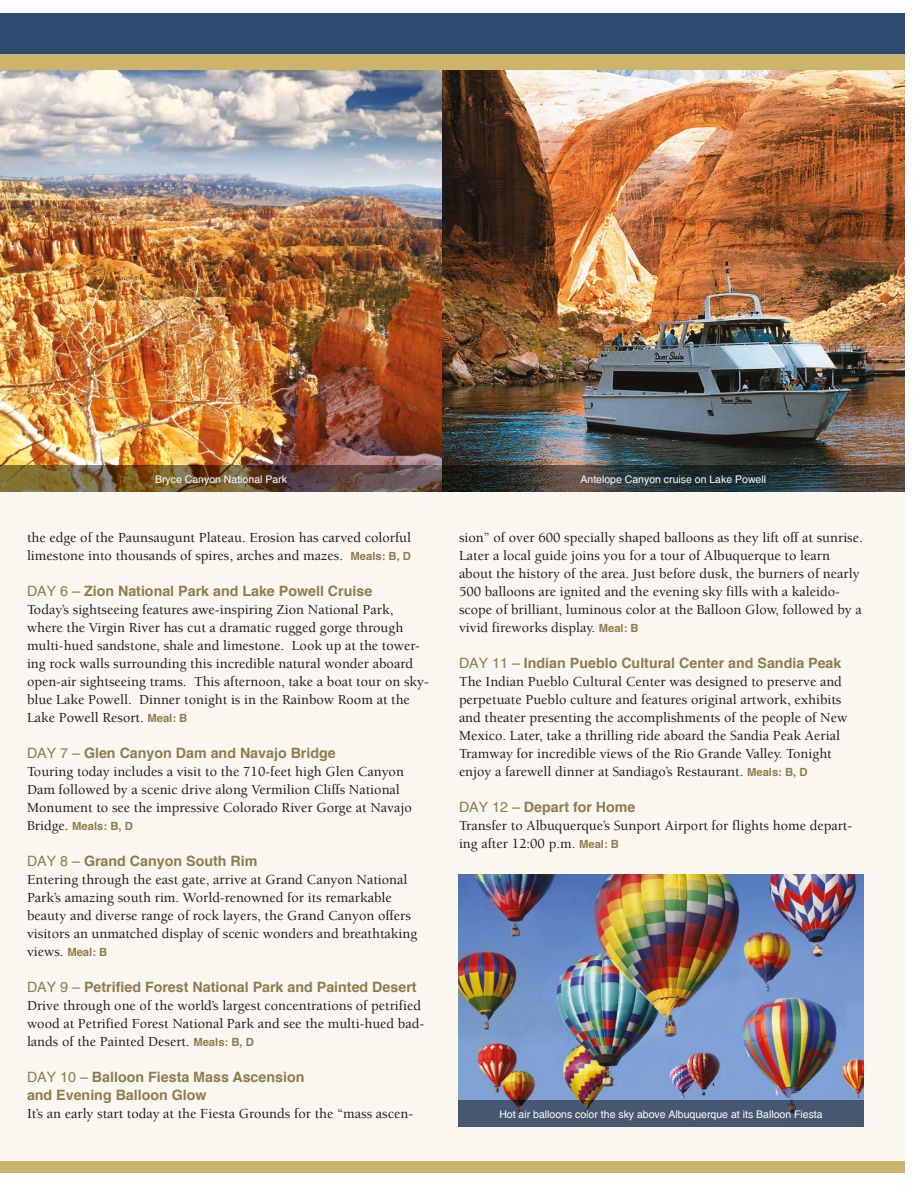
<style>
.page{position:relative;width:918px;height:1188px;background:#fff}
.page>*{position:absolute;margin:0;border:0;box-sizing:border-box;transform-origin:0 0}
.t1{font:500 14.25px/18px "Berkeley";color:#1d1d1b}
.t2{font:700 14.25px/18px "Helvetica";color:#8e7c4b}
.t3{font:700 11.25px "Helvetica";color:#8e7c4b}
.t4{font:10.5px "Helvetica";color:#fff}
.s1{font-family:"Helvetica";font-weight:700;font-size:11.25px;color:#8e7c4b}
.s2{font-weight:400}
.s3{font-family:"Berkeley";font-weight:500;font-size:14.25px;color:#1d1d1b}
</style>
<div class="page">
<div style="left:0;top:14px;width:904px;height:1159px;background:#faf7f0"></div>
<div style="left:0;top:1161px;width:904px;height:12px;background:#cdb46b"></div>
<div style="left:0;top:14px;width:904px;height:40px;background:#2f4a70"></div>
<img style="left:0;top:70px;width:442px;height:395px">
<img style="left:442px;top:70px;width:462px;height:395px">
<div style="left:0;top:54px;width:904px;height:16px;background:#cdb46b"></div>
<img style="left:0;top:465px;width:904px;height:26px">
<img style="left:458px;top:874px;width:406px;height:253px">
<div style="left:458px;top:1101px;width:406px;height:25px;background:#465771"></div>
<p class="t4" style="left:155px;top:473px;width:133px">Bryce Canyon National Park</p>
<p class="t4" style="left:581px;top:473px;width:187px">Antelope Canyon cruise on Lake Powell</p>
<p class="t1" style="left:27px;top:530px;width:386px">the edge of the Paunsaugunt Plateau. Erosion has carved colorful limestone into thousands of spires, arches and mazes. <span class="s1">Meals: B, D</span></p>
<p class="t2" style="left:27px;top:583px;width:347px"><span class="s2">DAY 6 –</span> Zion National Park and Lake Powell Cruise</p>
<p class="t1" style="left:27px;top:602px;width:403px">Today’s sightseeing features awe-inspiring Zion National Park, where the Virgin River has cut a dramatic rugged gorge through multi-hued sandstone, shale and limestone. Look up at the tower&shy;ing rock walls surrounding this incredible natural wonder aboard open-air sightseeing trams. This afternoon, take a boat tour on sky&shy;blue Lake Powell. Dinner tonight is in the Rainbow Room at the Lake Powell Resort. <span class="s1">Meal: B</span></p>
<p class="t2" style="left:27px;top:745px;width:310px"><span class="s2">DAY 7 –</span> Glen Canyon Dam and Navajo Bridge</p>
<p class="t1" style="left:27px;top:764px;width:386px">Touring today includes a visit to the 710-feet high Glen Canyon<br>Dam followed by a scenic drive along Vermilion Cliffs National<br>Monument to see the impressive Colorado River Gorge at Navajo</p>
<p class="t3" style="left:27px;top:821px;width:107px"><span class="s3">Bridge.</span> Meals: B, D</p>
<p class="t2" style="left:27px;top:853px;width:232px"><span class="s2">DAY 8 –</span> Grand Canyon South Rim</p>
<p class="t1" style="left:27px;top:872px;width:392px">Entering through the east gate, arrive at Grand Canyon National Park’s amazing south rim. World-renowned for its remarkable beauty and diverse range of rock layers, the Grand Canyon offers visitors an unmatched display of scenic wonders and breathtaking views. <span class="s1">Meal: B</span></p>
<p class="t2" style="left:27px;top:979px;width:391px"><span class="s2">DAY 9 –</span> Petrified Forest National Park and Painted Desert</p>
<p class="t1" style="left:27px;top:998px;width:399px">Drive through one of the world’s largest concentrations of petrified wood at Petrified Forest National Park and see the multi-hued bad&shy;lands of the Painted Desert. <span class="s1">Meals: B, D</span></p>
<p class="t2" style="left:27px;top:1069px;width:279px"><span class="s2">DAY 10 –</span> Balloon Fiesta Mass Ascension and Evening Balloon Glow</p>
<p class="t1" style="left:27px;top:1106px;width:388px">It’s an early start today at the Fiesta Grounds for the “mass ascen-</p>
<p class="t1" style="left:459px;top:530px;width:405px">sion” of over 600 specially shaped balloons as they lift off at sunrise.<br>Later a local guide joins you for a tour of Albuquerque to learn about the history of the area. Just before dusk, the burners of nearly 500 balloons are ignited and the evening sky fills with a kaleido&shy;scope of brilliant, luminous color at the Balloon Glow, followed by a vivid fireworks display. <span class="s1">Meal: B</span></p>
<p class="t2" style="left:459px;top:655px;width:384px"><span class="s2">DAY 11 –</span> Indian Pueblo Cultural Center and Sandia Peak</p>
<p class="t1" style="left:459px;top:674px;width:390px">The Indian Pueblo Cultural Center was designed to preserve and perpetuate Pueblo culture and features original artwork, exhibits and theater presenting the accomplishments of the people of New Mexico. Later, take a thrilling ride aboard the Sandia Peak Aerial Tramway for incredible views of the Rio Grande Valley. Tonight enjoy a farewell dinner at Sandiago’s Restaurant. <span class="s1">Meals: B, D</span></p>
<p class="t2" style="left:459px;top:799px;width:178px"><span class="s2">DAY 12 –</span> Depart for Home</p>
<p class="t1" style="left:459px;top:818px;width:395px">Transfer to Albuquerque’s Sunport Airport for flights home depart&shy;ing after 12:00 p.m. <span class="s1">Meal: B</span></p>
<p class="t4" style="left:499px;top:1108px;width:325px">Hot air balloons color the sky above Albuquerque at its Balloon Fiesta</p>
</div>
